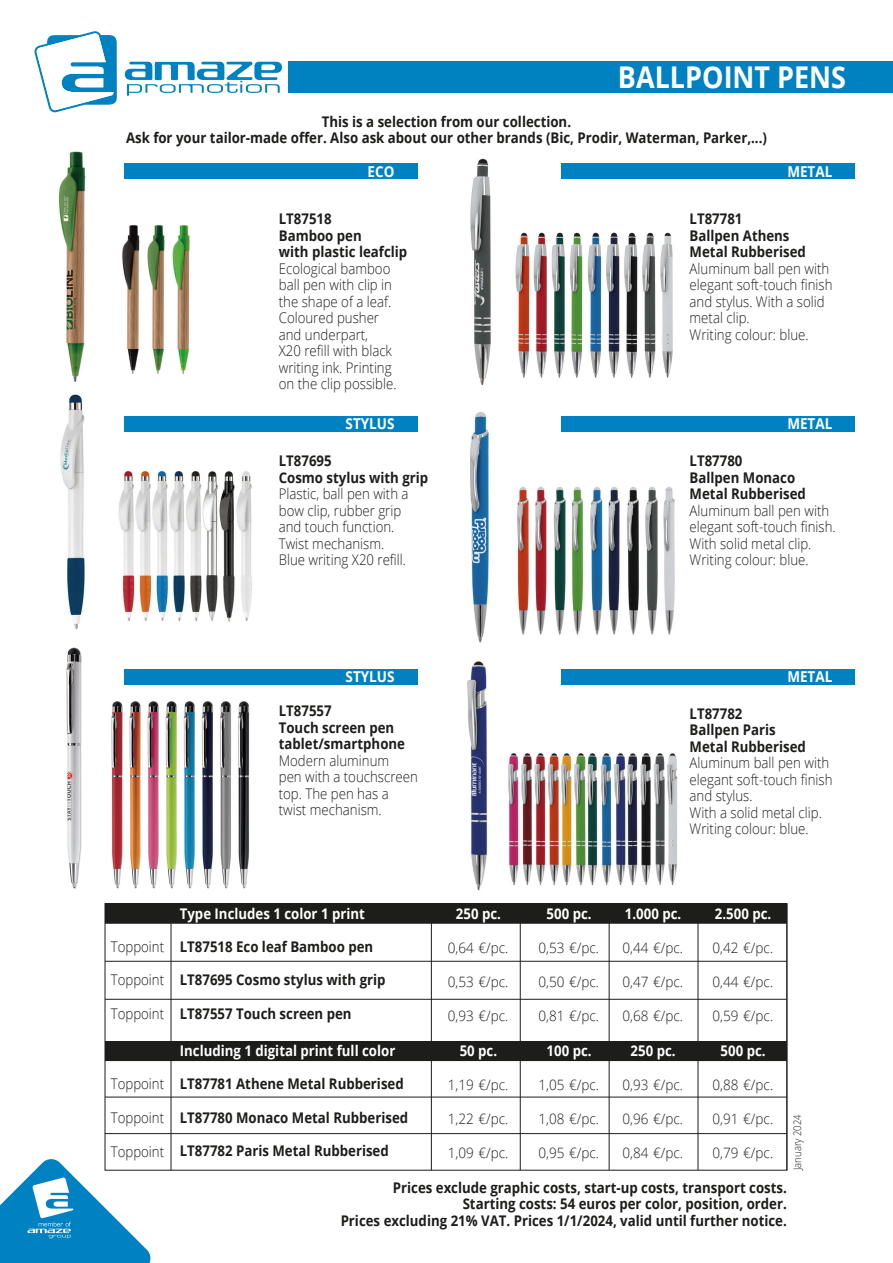
<style>
.page{position:relative;width:893px;height:1263px;background:#fff}
.page>*{position:absolute;margin:0;border:0;box-sizing:border-box;transform-origin:0 0}
.t1{font:700 30px "Open Sans";color:#fff;scale:.9 1}
.t2{font:700 15px "Open Sans";color:#fff;scale:.9 1}
.t3{font:700 14.7px/16.5px "Open Sans";color:#1d1d1b;scale:.9 1}
.t4{font:300 14.7px/16.5px "Open Sans";color:#1d1d1b;scale:.9 1}
.t5{font:700 14.7px "Open Sans";color:#fff;scale:.9 1}
.t6{font:300 14.25px "Open Sans";color:#1d1d1b;scale:.95 1}
.t7{font:300 10.5px "Open Sans";color:#1d1d1b;scale:.9 1}
</style>
<div class="page">
<img style="left:467px;top:661px;width:228px;height:230px">
<img style="left:470px;top:412px;width:205px;height:231px">
<img style="left:470px;top:158px;width:220px;height:228px">
<img style="left:60px;top:394px;width:192px;height:236px">
<img style="left:58px;top:151px;width:149px;height:231px">
<svg style="left:125px;top:62px;width:157px;height:34px"></svg>
<svg style="left:34px;top:31px;width:83px;height:81px"></svg>
<div style="left:288px;top:62px;width:605px;height:31px;background:#0082c2"></div>
<svg style="left:0;top:1158px;width:151px;height:105px"></svg>
<hr style="left:431px;top:903px;width:1px;height:267px;background:#1d1d1b">
<hr style="left:520px;top:903px;width:1px;height:267px;background:#1d1d1b">
<hr style="left:609px;top:903px;width:1px;height:267px;background:#1d1d1b">
<hr style="left:698px;top:903px;width:1px;height:267px;background:#1d1d1b">
<hr style="left:786px;top:903px;width:1px;height:267px;background:#1d1d1b">
<hr style="left:171px;top:903px;width:1px;height:267px;background:#1d1d1b">
<div style="left:105px;top:903px;width:682px;height:20px;background:#1d1d1b"></div>
<img style="left:66px;top:647px;width:212px;height:242px">
<hr style="left:105px;top:923px;width:682px;height:1px;background:#1d1d1b">
<hr style="left:105px;top:961px;width:682px;height:1px;background:#1d1d1b">
<hr style="left:105px;top:999px;width:682px;height:1px;background:#1d1d1b">
<div style="left:105px;top:1041px;width:682px;height:19px;background:#1d1d1b"></div>
<hr style="left:105px;top:1060px;width:682px;height:1px;background:#1d1d1b">
<hr style="left:105px;top:1097px;width:682px;height:1px;background:#1d1d1b">
<hr style="left:105px;top:1133px;width:682px;height:1px;background:#1d1d1b">
<div style="left:124px;top:164px;width:293px;height:15px;background:#0082c2"></div>
<div style="left:124px;top:416px;width:293px;height:16px;background:#0082c2"></div>
<div style="left:124px;top:669px;width:293px;height:15px;background:#0082c2"></div>
<div style="left:561px;top:164px;width:294px;height:15px;background:#0082c2"></div>
<div style="left:561px;top:416px;width:294px;height:16px;background:#0082c2"></div>
<div style="left:561px;top:669px;width:294px;height:15px;background:#0082c2"></div>
<h1 class="t1" style="left:618px;top:56px;width:255px">BALLPOINT PENS</h1>
<p class="t3" style="left:126px;top:113px;width:714px;text-align:center">This is a selection from our collection.<br>Ask for your tailor-made offer. Also ask about our other brands (Bic, Prodir, Waterman, Parker,...)</p>
<p class="t2" style="left:368px;top:161px;width:31px">ECO</p>
<p class="t2" style="left:787px;top:161px;width:52px">METAL</p>
<p class="t3" style="left:279px;top:210px;width:144px">LT87518<br>Bamboo pen<br>with plastic leafclip</p>
<p class="t4" style="left:279px;top:260px;width:132px">Ecological bamboo ball pen with clip in the shape of a leaf.<br>Coloured pusher and underpart,<br>X20 refill with black writing ink. Printing on the clip possible.</p>
<p class="t2" style="left:346px;top:413px;width:56px">STYLUS</p>
<p class="t3" style="left:279px;top:452px;width:168px">LT87695<br>Cosmo stylus with grip</p>
<p class="t4" style="left:279px;top:485px;width:146px">Plastic, ball pen with a bow clip, rubber grip and touch function.<br>Twist mechanism.<br>Blue writing X20 refill.</p>
<p class="t3" style="left:690px;top:210px;width:131px">LT87781<br>Ballpen Athens<br>Metal Rubberised</p>
<p class="t4" style="left:690px;top:260px;width:160px">Aluminum ball pen with elegant soft-touch finish and stylus. With a solid metal clip.<br>Writing colour: blue.</p>
<p class="t2" style="left:787px;top:413px;width:52px">METAL</p>
<p class="t3" style="left:690px;top:452px;width:131px">LT87780<br>Ballpen Monaco<br>Metal Rubberised</p>
<p class="t4" style="left:690px;top:502px;width:164px">Aluminum ball pen with elegant soft-touch finish.<br>With solid metal clip.<br>Writing colour: blue.</p>
<p class="t2" style="left:346px;top:666px;width:56px">STYLUS</p>
<p class="t3" style="left:279px;top:702px;width:142px">LT87557<br>Touch screen pen tablet/smartphone</p>
<p class="t4" style="left:279px;top:752px;width:156px">Modern aluminum<br>pen with a touchscreen top. The pen has a twist mechanism.</p>
<p class="t2" style="left:787px;top:666px;width:52px">METAL</p>
<p class="t3" style="left:690px;top:705px;width:131px">LT87782<br>Ballpen Paris<br>Metal Rubberised</p>
<p class="t4" style="left:690px;top:754px;width:160px">Aluminum ball pen with elegant soft-touch finish and stylus.<br>With a solid metal clip.<br>Writing colour: blue.</p>
<p class="t4" style="left:111px;top:938px;width:61px">Toppoint</p>
<p class="t4" style="left:111px;top:971px;width:61px">Toppoint</p>
<p class="t4" style="left:111px;top:1005px;width:61px">Toppoint</p>
<p class="t4" style="left:111px;top:1075px;width:61px">Toppoint</p>
<p class="t4" style="left:111px;top:1109px;width:61px">Toppoint</p>
<p class="t4" style="left:111px;top:1143px;width:61px">Toppoint</p>
<p class="t5" style="left:180px;top:903px;width:207px">Type Includes 1 color 1 print</p>
<p class="t3" style="left:180px;top:938px;width:217px">LT87518 Eco leaf Bamboo pen</p>
<p class="t3" style="left:180px;top:971px;width:230px">LT87695 Cosmo stylus with grip</p>
<p class="t3" style="left:180px;top:1005px;width:192px">LT87557 Touch screen pen</p>
<p class="t5" style="left:180px;top:1040px;width:241px">Including 1 digital print full color</p>
<p class="t3" style="left:180px;top:1075px;width:250px">LT87781 Athene Metal Rubberised</p>
<p class="t3" style="left:180px;top:1109px;width:255px">LT87780 Monaco Metal Rubberised</p>
<p class="t3" style="left:180px;top:1142px;width:234px">LT87782 Paris Metal Rubberised</p>
<p class="t5" style="left:456px;top:903px;width:52px">250 pc.</p>
<p class="t5" style="left:547px;top:903px;width:52px">500 pc.</p>
<p class="t5" style="left:625px;top:903px;width:64px">1.000 pc.</p>
<p class="t5" style="left:715px;top:903px;width:64px">2.500 pc.</p>
<p class="t6" style="left:448px;top:938px;width:65px">0,64 €/pc.</p>
<p class="t6" style="left:448px;top:972px;width:65px">0,53 €/pc.</p>
<p class="t6" style="left:448px;top:1006px;width:65px">0,93 €/pc.</p>
<p class="t6" style="left:538px;top:938px;width:65px">0,53 €/pc.</p>
<p class="t6" style="left:538px;top:972px;width:65px">0,50 €/pc.</p>
<p class="t6" style="left:538px;top:1006px;width:65px">0,81 €/pc.</p>
<p class="t6" style="left:622px;top:938px;width:65px">0,44 €/pc.</p>
<p class="t6" style="left:622px;top:972px;width:65px">0,47 €/pc.</p>
<p class="t6" style="left:622px;top:1006px;width:65px">0,68 €/pc.</p>
<p class="t6" style="left:712px;top:938px;width:65px">0,42 €/pc.</p>
<p class="t6" style="left:712px;top:972px;width:65px">0,44 €/pc.</p>
<p class="t6" style="left:712px;top:1006px;width:65px">0,59 €/pc.</p>
<p class="t5" style="left:460px;top:1040px;width:43px">50 pc.</p>
<p class="t5" style="left:547px;top:1040px;width:52px">100 pc.</p>
<p class="t5" style="left:631px;top:1040px;width:52px">250 pc.</p>
<p class="t5" style="left:721px;top:1040px;width:52px">500 pc.</p>
<p class="t6" style="left:448px;top:1075px;width:65px">1,19 €/pc.</p>
<p class="t6" style="left:448px;top:1109px;width:65px">1,22 €/pc.</p>
<p class="t6" style="left:448px;top:1143px;width:65px">1,09 €/pc.</p>
<p class="t6" style="left:538px;top:1075px;width:65px">1,05 €/pc.</p>
<p class="t6" style="left:538px;top:1109px;width:65px">1,08 €/pc.</p>
<p class="t6" style="left:538px;top:1143px;width:65px">0,95 €/pc.</p>
<p class="t6" style="left:622px;top:1075px;width:65px">0,93 €/pc.</p>
<p class="t6" style="left:622px;top:1109px;width:65px">0,96 €/pc.</p>
<p class="t6" style="left:622px;top:1143px;width:65px">0,84 €/pc.</p>
<p class="t6" style="left:712px;top:1075px;width:65px">0,88 €/pc.</p>
<p class="t6" style="left:712px;top:1109px;width:65px">0,91 €/pc.</p>
<p class="t6" style="left:712px;top:1143px;width:65px">0,79 €/pc.</p>
<p class="t7" style="left:790px;top:1170px;width:63px;rotate:-90deg">January 2024</p>
<p class="t3" style="left:341px;top:1179px;width:497px;text-align:right">Prices exclude graphic costs, start-up costs, transport costs.<br>Starting costs: 54 euros per color, position, order.<br>Prices excluding 21% VAT. Prices 1/1/2024, valid until further notice.</p>
</div>
